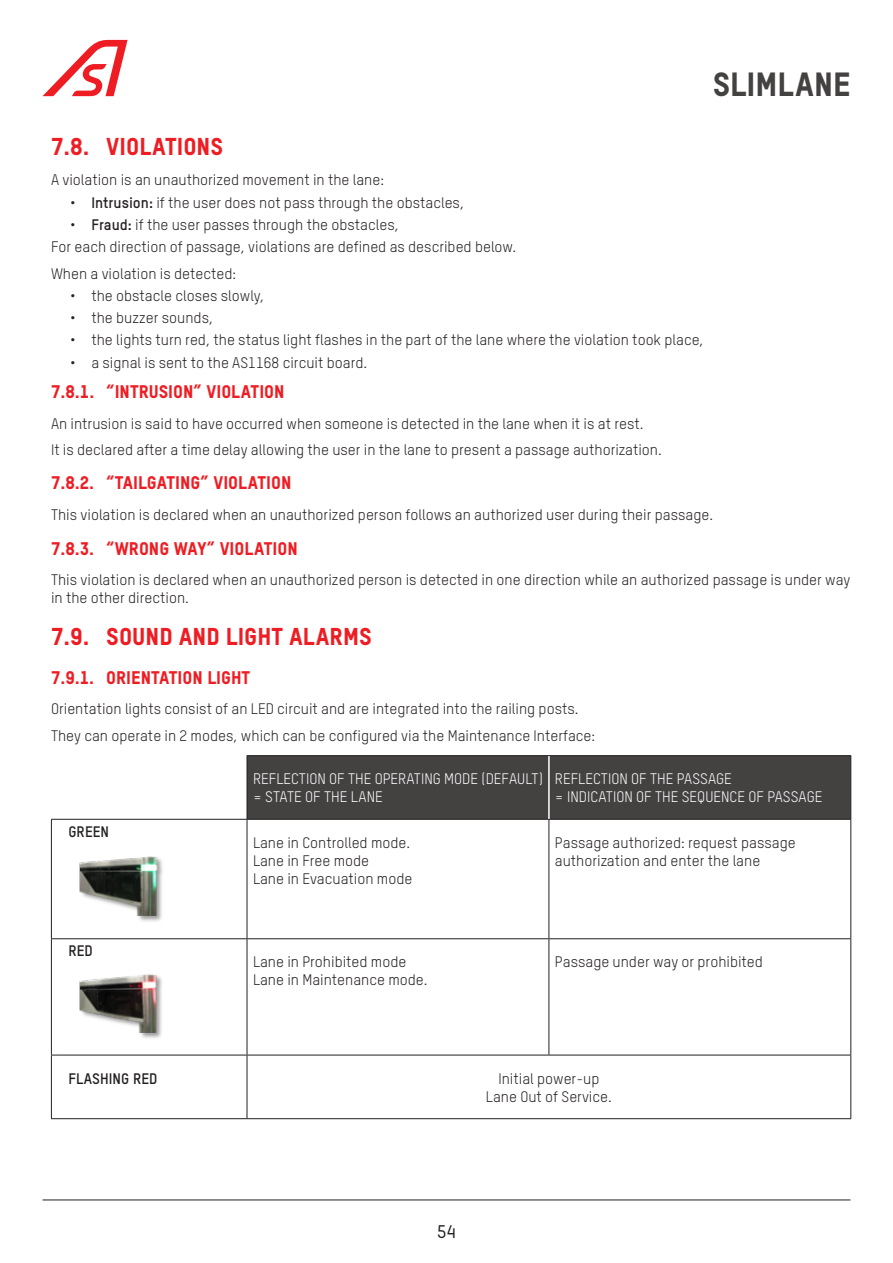
<style>
.page{position:relative;width:893px;height:1263px;background:#fff}
.page>*{position:absolute;margin:0;border:0;box-sizing:border-box;transform-origin:0 0}
.t1{font:33px "Oxfam TSTARPRO Headline";color:#444141}
.t2{font:24px "Oxfam TSTARPRO Headline";color:#ee1d23}
.t3{font:18px "Oxfam TSTARPRO Headline";color:#ee1d23}
.t4{font:500 18px "Oxfam TSTARPRO";color:#231f20}
.BODY{font:15px/18px "Oxfam TSTARPRO";color:#231f20}
.CELLULES_TABLEAU_ali{font:15px/18px "Oxfam TSTARPRO";color:#231f20}
.CELLULES_TABLEAU_ali-2{font:15px "Oxfam TSTARPRO";color:#fff}
.CELLULES_TABLEAU_ali-3{font:700 15px "Oxfam TSTARPRO";color:#231f20}
.s1{font-weight:700}
</style>
<div class="page">
<svg style="left:43px;top:40px;width:85px;height:56px"></svg>
<hr style="left:43px;top:1199px;width:807px;height:1px;background:#231f20">
<div style="left:248px;top:756px;width:602px;height:63px;background:#444141"></div>
<hr style="left:850px;top:1055px;width:1px;height:63px;background:#231f20">
<hr style="left:549px;top:819px;width:302px;height:1px;background:#231f20">
<hr style="left:549px;top:820px;width:1px;height:118px;background:#231f20">
<hr style="left:549px;top:938px;width:302px;height:1px;background:#231f20">
<hr style="left:549px;top:939px;width:1px;height:116px;background:#231f20">
<hr style="left:51px;top:819px;width:196px;height:1px;background:#231f20">
<hr style="left:51px;top:820px;width:1px;height:118px;background:#231f20">
<hr style="left:247px;top:819px;width:302px;height:1px;background:#231f20">
<hr style="left:51px;top:938px;width:196px;height:1px;background:#231f20">
<hr style="left:51px;top:939px;width:1px;height:116px;background:#231f20">
<hr style="left:247px;top:938px;width:302px;height:1px;background:#231f20">
<hr style="left:51px;top:1055px;width:196px;height:1px;background:#231f20">
<hr style="left:51px;top:1055px;width:1px;height:63px;background:#231f20">
<hr style="left:247px;top:1055px;width:302px;height:1px;background:#231f20">
<hr style="left:549px;top:1055px;width:302px;height:1px;background:#231f20">
<hr style="left:51px;top:1118px;width:196px;height:1px;background:#231f20">
<hr style="left:247px;top:755px;width:302px;height:1px;background:#231f20">
<hr style="left:247px;top:756px;width:1px;height:63px;background:#231f20">
<hr style="left:549px;top:755px;width:302px;height:1px;background:#231f20">
<hr style="left:850px;top:756px;width:1px;height:63px;background:#231f20">
<hr style="left:247px;top:820px;width:1px;height:118px;background:#231f20">
<hr style="left:850px;top:820px;width:1px;height:118px;background:#231f20">
<hr style="left:247px;top:939px;width:1px;height:116px;background:#231f20">
<hr style="left:850px;top:939px;width:1px;height:116px;background:#231f20">
<hr style="left:247px;top:1055px;width:1px;height:63px;background:#231f20">
<hr style="left:247px;top:1118px;width:302px;height:1px;background:#231f20">
<hr style="left:549px;top:1118px;width:302px;height:1px;background:#231f20">
<hr style="left:548px;top:756px;width:2px;height:63px;background:#fff">
<img style="left:79px;top:856px;width:84px;height:65px">
<img style="left:79px;top:974px;width:83px;height:64px">
<h1 class="t1" style="left:713px;top:64px;width:139px">SLIMLANE</h1>
<p class="t2" style="left:51px;top:131px;width:174px">7.8. VIOLATIONS</p>
<p class="BODY" style="left:51px;top:171px;width:335px">A violation is an unauthorized movement in the lane:</p>
<p class="BODY" style="left:70px;top:193px;width:396px">• <span class="s1">Intrusion:</span> if the user does not pass through the obstacles,</p>
<p class="BODY" style="left:70px;top:215px;width:330px">• <span class="s1">Fraud:</span> if the user passes through the obstacles,</p>
<p class="BODY" style="left:51px;top:238px;width:467px">For each direction of passage, violations are defined as described below.</p>
<p class="BODY" style="left:51px;top:264px;width:187px">When a violation is detected:</p>
<p class="BODY" style="left:70px;top:286px;width:196px">• the obstacle closes slowly,</p>
<p class="BODY" style="left:70px;top:309px;width:145px">• the buzzer sounds,</p>
<p class="BODY" style="left:70px;top:331px;width:635px">• the lights turn red, the status light flashes in the part of the lane where the violation took place,</p>
<p class="BODY" style="left:70px;top:353px;width:299px">• a signal is sent to the AS1168 circuit board.</p>
<p class="t3" style="left:51px;top:380px;width:235px">7.8.1. “INTRUSION” VIOLATION</p>
<p class="BODY" style="left:51px;top:414px;width:594px">An intrusion is said to have occurred when someone is detected in the lane when it is at rest.</p>
<p class="BODY" style="left:51px;top:441px;width:612px">It is declared after a time delay allowing the user in the lane to present a passage authorization.</p>
<p class="t3" style="left:51px;top:472px;width:242px">7.8.2. “TAILGATING” VIOLATION</p>
<p class="BODY" style="left:51px;top:506px;width:664px">This violation is declared when an unauthorized person follows an authorized user during their passage.</p>
<p class="t3" style="left:51px;top:537px;width:248px">7.8.3. “WRONG WAY” VIOLATION</p>
<p class="BODY" style="left:51px;top:571px;width:801px">This violation is declared when an unauthorized person is detected in one direction while an authorized passage is under way in the other direction.</p>
<p class="t2" style="left:51px;top:621px;width:322px">7.9. SOUND AND LIGHT ALARMS</p>
<p class="t3" style="left:51px;top:666px;width:201px">7.9.1. ORIENTATION LIGHT</p>
<p class="BODY" style="left:51px;top:700px;width:529px">Orientation lights consist of an LED circuit and are integrated into the railing posts.</p>
<p class="BODY" style="left:51px;top:726px;width:546px">They can operate in 2 modes, which can be configured via the Maintenance Interface:</p>
<p class="CELLULES_TABLEAU_ali-2" style="left:253px;top:770px;width:291px">REFLECTION OF THE OPERATING MODE (DEFAULT)</p>
<p class="CELLULES_TABLEAU_ali-2" style="left:253px;top:788px;width:131px">= STATE OF THE LANE</p>
<p class="CELLULES_TABLEAU_ali-2" style="left:555px;top:770px;width:178px">REFLECTION OF THE PASSAGE</p>
<p class="CELLULES_TABLEAU_ali-2" style="left:555px;top:788px;width:269px">= INDICATION OF THE SEQUENCE OF PASSAGE</p>
<p class="CELLULES_TABLEAU_ali-3" style="left:68px;top:822px;width:42px">GREEN</p>
<p class="CELLULES_TABLEAU_ali-3" style="left:68px;top:942px;width:26px">RED</p>
<p class="CELLULES_TABLEAU_ali" style="left:253px;top:833px;width:159px">Lane in Controlled mode.</p>
<p class="CELLULES_TABLEAU_ali" style="left:253px;top:851px;width:118px">Lane in Free mode</p>
<p class="CELLULES_TABLEAU_ali" style="left:253px;top:869px;width:161px">Lane in Evacuation mode</p>
<p class="CELLULES_TABLEAU_ali" style="left:253px;top:953px;width:155px">Lane in Prohibited mode</p>
<p class="CELLULES_TABLEAU_ali" style="left:253px;top:971px;width:176px">Lane in Maintenance mode.</p>
<p class="CELLULES_TABLEAU_ali" style="left:555px;top:833px;width:242px">Passage authorized: request passage authorization and enter the lane</p>
<p class="CELLULES_TABLEAU_ali" style="left:555px;top:953px;width:210px">Passage under way or prohibited</p>
<p class="CELLULES_TABLEAU_ali-3" style="left:68px;top:1069px;width:91px">FLASHING RED</p>
<p class="CELLULES_TABLEAU_ali" style="left:498px;top:1069px;width:103px">Initial power-up</p>
<p class="CELLULES_TABLEAU_ali" style="left:486px;top:1087px;width:127px">Lane Out of Service.</p>
<p class="t4" style="left:437px;top:1221px;width:20px">54</p>
</div>
